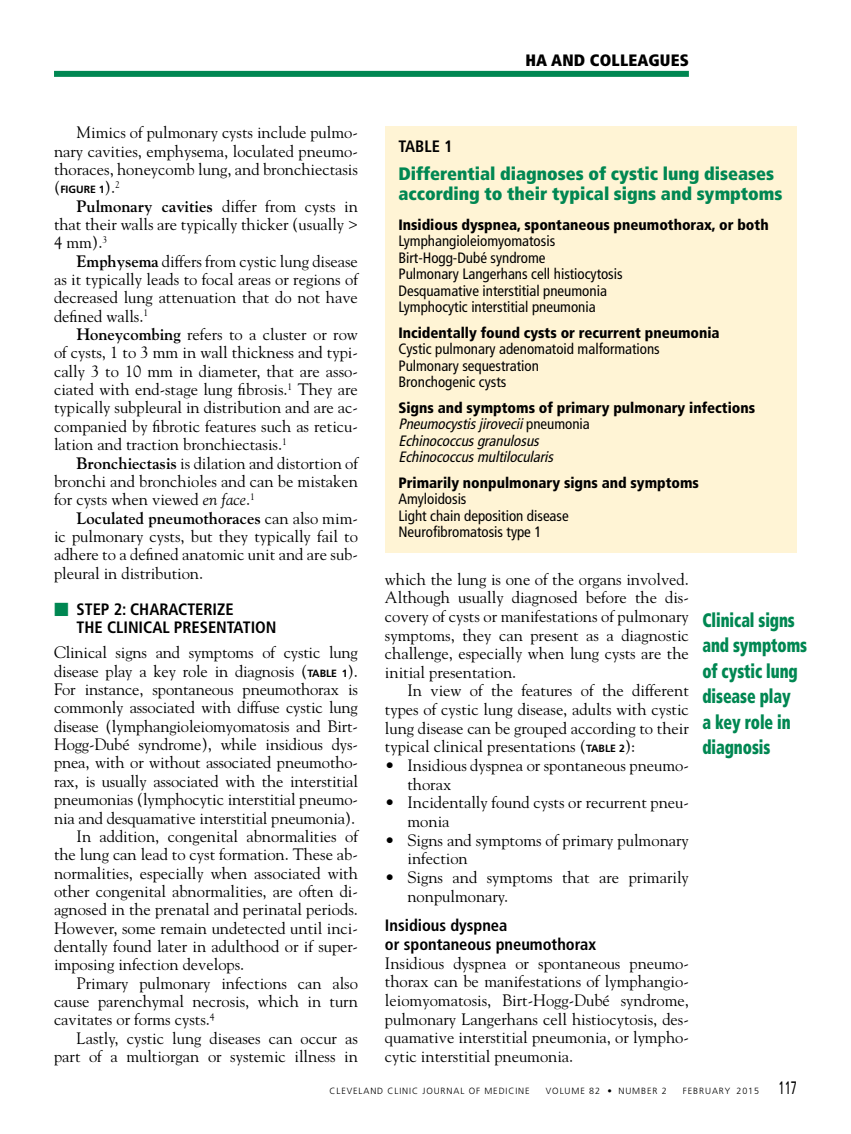
<style>
.page{position:relative;width:851px;height:1134px;background:#fff}
.page>*{position:absolute;margin:0;border:0;box-sizing:border-box;transform-origin:0 0}
.t1{font:900 condensed 19.5px/25.5px "Frutiger LT Std";letter-spacing:-.005em;color:#008752;scale:.8 1}
.t2{font:900 condensed 18px/19.5px "Frutiger LT Std";color:#008752}
.t3{font:16.5px/18.3px "Goudy Std";color:#000;text-align:justify}
.t4{font:700 condensed 16.5px/18.3px "Frutiger LT Std";color:#000}
.t5{font:900 condensed 16.5px "Frutiger LT Std";letter-spacing:.01em;color:#000}
.t6{font:condensed 15px/16.5px "Frutiger LT Std";color:#000}
.t7{font:900 condensed 15px "Frutiger LT Std";color:#000}
.t8{font:italic condensed 15px/16.5px "Frutiger LT Std";color:#000}
.t9{font:700 10.5px "Frutiger LT Std";color:#000}
.t10{font:300 9px "Frutiger LT Std";letter-spacing:.1em;color:#000}
.s1{font-family:"Goudy Std";font-weight:400;font-size:16.5px}
.s2{font-weight:700}
.s3{font-style:italic}
.s4{font-family:"Universal Std Newswith Comm Pi";font-weight:400;font-stretch:normal;color:#008752}
.s5{font-family:"Frutiger LT Std";font-weight:700;font-size:10.5px}
.s6{font-weight:900;font-style:normal}
.s7{font-style:normal}
.s8{font-weight:400;font-size:18px}
</style>
<div class="page">
<div style="left:54px;top:71px;width:634px;height:6px;background:#008752"></div>
<div style="left:385px;top:126px;width:411px;height:426px;background:#fff4d5"></div>
<p class="t3" style="left:54px;top:123px;width:305px;text-indent:23px">Mimics of pulmonary cysts include pulmo&shy;nary cavities, emphysema, loculated pneumo&shy;thoraces, honeycomb lung, and bronchiectasis</p>
<p class="t9" style="left:54px;top:184px;width:67px"><span class="s1">(</span>FIGURE 1<span class="s1">).</span><sup>2</sup></p>
<p class="t3" style="left:54px;top:197px;width:305px;text-indent:23px"><span class="s2">Pulmonary cavities</span> differ from cysts in that their walls are typically thicker (usually &gt; 4 mm).<sup>3</sup></p>
<p class="t3" style="left:54px;top:252px;width:306px;text-indent:23px"><span class="s2">Emphysema</span> differs from cystic lung disease as it typically leads to focal areas or regions of decreased lung attenuation that do not have defined walls.<sup>1</sup></p>
<p class="t3" style="left:54px;top:325px;width:305px;text-indent:23px"><span class="s2">Honeycombing</span> refers to a cluster or row of cysts, 1 to 3 mm in wall thickness and typi&shy;cally 3 to 10 mm in diameter, that are asso&shy;ciated with end-stage lung fibrosis.<sup>1</sup> They are typically subpleural in distribution and are ac&shy;companied by fibrotic features such as reticu&shy;lation and traction bronchiectasis.<sup>1</sup></p>
<p class="t3" style="left:54px;top:453px;width:306px;text-indent:23px"><span class="s2">Bronchiectasis</span> is dilation and distortion of bronchi and bronchioles and can be mistaken for cysts when viewed <span class="s3">en face</span>.<sup>1</sup></p>
<p class="t3" style="left:54px;top:508px;width:305px;text-indent:23px"><span class="s2">Loculated pneumothoraces</span> can also mim&shy;ic pulmonary cysts, but they typically fail to adhere to a defined anatomic unit and are sub&shy;pleural in distribution.</p>
<p class="t4" style="left:77px;top:600px;width:201px;text-indent:-23px"><span class="s4">■</span> STEP 2: CHARACTERIZE<br>THE CLINICAL PRESENTATION</p>
<p class="t3" style="left:54px;top:643px;width:305px">Clinical signs and symptoms of cystic lung</p>
<p class="t3" style="left:54px;top:662px;width:305px">disease play a key role in diagnosis (<span class="s5">TABLE 1</span>).</p>
<p class="t3" style="left:54px;top:680px;width:305px">For instance, spontaneous pneumothorax is</p>
<p class="t3" style="left:54px;top:698px;width:305px">commonly associated with diffuse cystic lung</p>
<p class="t3" style="left:54px;top:717px;width:305px">disease (lymphangioleiomyomatosis and Birt-</p>
<p class="t3" style="left:54px;top:735px;width:305px">Hogg-Dubé syndrome), while insidious dys-</p>
<p class="t3" style="left:54px;top:753px;width:305px">pnea, with or without associated pneumotho-</p>
<p class="t3" style="left:54px;top:772px;width:305px">rax, is usually associated with the interstitial</p>
<p class="t3" style="left:54px;top:790px;width:305px">pneumonias (lymphocytic interstitial pneumo-</p>
<p class="t3" style="left:54px;top:808px;width:303px">nia and desquamative interstitial pneumonia).</p>
<p class="t3" style="left:77px;top:827px;width:284px">In addition, congenital abnormalities of</p>
<p class="t3" style="left:54px;top:845px;width:305px">the lung can lead to cyst formation. These ab-</p>
<p class="t3" style="left:54px;top:863px;width:305px">normalities, especially when associated with</p>
<p class="t3" style="left:54px;top:882px;width:305px">other congenital abnormalities, are often di-</p>
<p class="t3" style="left:54px;top:900px;width:305px">agnosed in the prenatal and perinatal periods.</p>
<p class="t3" style="left:54px;top:919px;width:305px">However, some remain undetected until inci-</p>
<p class="t3" style="left:54px;top:937px;width:305px">dentally found later in adulthood or if super-</p>
<p class="t3" style="left:54px;top:955px;width:192px">imposing infection develops.</p>
<p class="t3" style="left:77px;top:974px;width:283px">Primary pulmonary infections can also</p>
<p class="t3" style="left:54px;top:992px;width:305px">cause parenchymal necrosis, which in turn</p>
<p class="t3" style="left:54px;top:1010px;width:162px">cavitates or forms cysts.<sup>4</sup></p>
<p class="t3" style="left:77px;top:1029px;width:283px">Lastly, cystic lung diseases can occur as</p>
<p class="t3" style="left:54px;top:1047px;width:305px">part of a multiorgan or systemic illness in</p>
<p class="t5" style="left:525px;top:51px;width:165px">HA AND COLLEAGUES</p>
<p class="t4" style="left:398px;top:137px;width:56px">TABLE 1</p>
<p class="t2" style="left:398px;top:164px;width:385px">Differential diagnoses of cystic lung diseases according to their typical signs and symptoms</p>
<p class="t7" style="left:398px;top:216px;width:372px">Insidious dyspnea, spontaneous pneumothorax, or both</p>
<p class="t6" style="left:398px;top:233px;width:226px">Lymphangioleiomyomatosis Birt-Hogg-Dubé syndrome<br>Pulmonary Langerhans cell histiocytosis Desquamative interstitial pneumonia Lymphocytic interstitial pneumonia</p>
<p class="t7" style="left:398px;top:324px;width:322px">Incidentally found cysts or recurrent pneumonia</p>
<p class="t6" style="left:398px;top:341px;width:263px">Cystic pulmonary adenomatoid malformations<br>Pulmonary sequestration<br>Bronchogenic cysts</p>
<p class="t8" style="left:398px;top:400px;width:358px"><span class="s6">Signs and symptoms of primary pulmonary infections </span>Pneumocystisjirovecii<span class="s7">p n e u m o n i a<br></span>Echinococcusgranulosus<br>Echinococcusmultilocularis</p>
<p class="t7" style="left:398px;top:474px;width:302px">Primarily nonpulmonary signs and symptoms</p>
<p class="t6" style="left:398px;top:491px;width:172px">Amyloidosis<br>Light chain deposition disease<br>Neurofibromatosis type 1</p>
<p class="t3" style="left:385px;top:569px;width:305px">which the lung is one of the organs involved.<br>Although usually diagnosed before the dis&shy;covery of cysts or manifestations of pulmonary symptoms, they can present as a diagnostic challenge, especially when lung cysts are the initial presentation.</p>
<p class="t3" style="left:385px;top:681px;width:305px;text-indent:23px">In view of the features of the different types of cystic lung disease, adults with cystic lung disease can be grouped according to their typical clinical presentations (<span class="s5">TABLE 2</span>):</p>
<p class="t3" style="left:407px;top:756px;width:283px;text-indent:-23px">• Insidious dyspnea or spontaneous pneumo&shy;thorax</p>
<p class="t3" style="left:407px;top:793px;width:283px;text-indent:-23px">• Incidentally found cysts or recurrent pneu&shy;monia</p>
<p class="t3" style="left:407px;top:830px;width:283px;text-indent:-23px">• Signs and symptoms of primary pulmonary infection</p>
<p class="t3" style="left:407px;top:868px;width:283px;text-indent:-23px">• Signs and symptoms that are primarily nonpulmonary.</p>
<p class="t4" style="left:385px;top:916px;width:213px">Insidious dyspnea<br>or spontaneous pneumothorax</p>
<p class="t3" style="left:385px;top:954px;width:305px">Insidious dyspnea or spontaneous pneumo&shy;thorax can be manifestations of lymphangio&shy;leiomyomatosis, Birt-Hogg-Dubé syndrome, pulmonary Langerhans cell histiocytosis, des&shy;quamative interstitial pneumonia, or lympho&shy;cytic interstitial pneumonia.</p>
<p class="t1" style="left:702px;top:607px;width:132px">Clinical signs and symptoms of cystic lung disease play<br>a key role in diagnosis</p>
<p class="t10" style="left:329px;top:1085px;width:202px">CLEVELAND CLINIC JOURNAL OF MEDICINE</p>
<p class="t10" style="left:546px;top:1085px;width:122px">VOLUME 82 • NUMBER 2</p>
<p class="t10" style="left:683px;top:1085px;width:115px">FEBRUARY 2015 <span class="s8">117</span></p>
</div>
